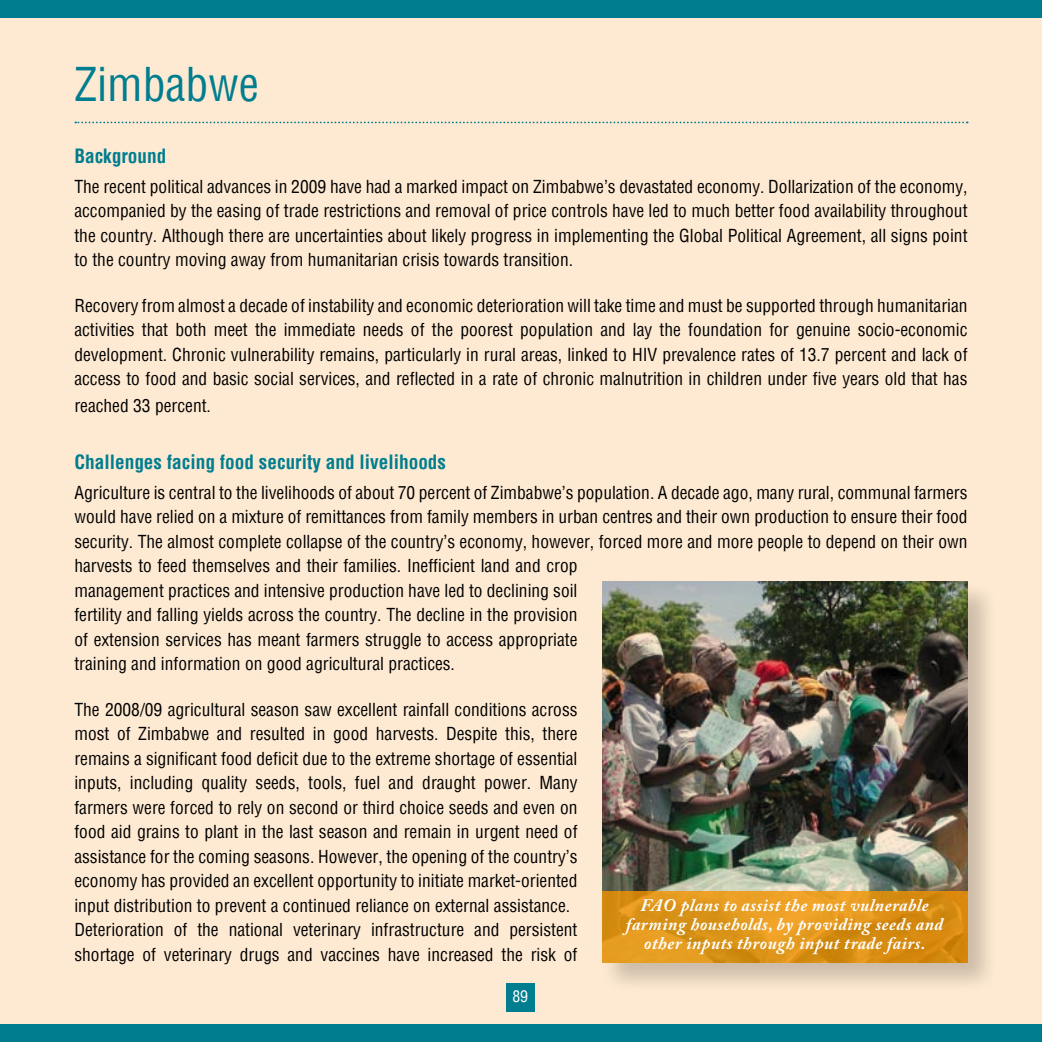
<style>
.page{position:relative;width:1042px;height:1042px;background:#feead2}
.page>*{position:absolute;margin:0;border:0;box-sizing:border-box;transform-origin:0 0}
.t1{font:condensed 45.5px "Helvetica";color:#007d8f}
.t2{font:700 condensed 19.25px "Helvetica";color:#007d8f}
.t3{font:condensed 17.5px/24.5px "Helvetica";color:#000;text-align:justify}
.t4{font:italic 700 17.5px/19.2px "Adobe Caslon Pro";letter-spacing:.03em;color:#fff;text-align:center}
.t5{font:condensed 15.75px "Helvetica";color:#fff}
</style>
<div class="page">
<svg style="left:75px;top:122px;width:892px;height:1px"></svg>
<div style="left:600px;top:580px;width:399px;height:414px;background:#000;opacity:.2"></div>
<img style="left:602px;top:582px;width:365px;height:308px">
<svg style="left:602px;top:890px;width:365px;height:72px;background:#dc931a"></svg>
<div style="left:0;top:0;width:1042px;height:17px;background:#007d8f"></div>
<div style="left:0;top:1024px;width:1042px;height:18px;background:#007d8f"></div>
<div style="left:506px;top:983px;width:28px;height:29px;background:#007d8f"></div>
<h1 class="t1" style="left:74px;top:55px;width:186px">Zimbabwe</h1>
<p class="t2" style="left:74px;top:144px;width:93px">Background</p>
<p class="t3" style="left:74px;top:174px;width:894px">The recent political advances in 2009 have had a marked impact on Zimbabwe’s devastated economy. Dollarization of the economy, accompanied by the easing of trade restrictions and removal of price controls have led to much better food availability throughout the country. Although there are uncertainties about likely progress in implementing the Global Political Agreement, all signs point to the country moving away from humanitarian crisis towards transition.</p>
<p class="t3" style="left:74px;top:293px;width:894px">Recovery from almost a decade of instability and economic deterioration will take time and must be supported through humanitarian activities that both meet the immediate needs of the poorest population and lay the foundation for genuine socio-economic development. Chronic vulnerability remains, particularly in rural areas, linked to HIV prevalence rates of 13.7 percent and lack of access to food and basic social services, and reflected in a rate of chronic malnutrition in children under five years old that has</p>
<p class="t3" style="left:74px;top:393px;width:138px">reached 33 percent.</p>
<p class="t2" style="left:74px;top:449px;width:373px">Challenges facing food security and livelihoods</p>
<p class="t3" style="left:74px;top:480px;width:894px;text-align:left">Agriculture is central to the livelihoods of about 70 percent of Zimbabwe’s population. A decade ago, many rural, communal farmers would have relied on a mixture of remittances from family members in urban centres and their own production to ensure their food security. The almost complete collapse of the country’s economy, however, forced more and more people to depend on their own harvests to feed themselves and their families. Inefficient land and crop<br>management practices and intensive production have led to declining soil<br>fertility and falling yields across the country. The decline in the provision<br>of extension services has meant farmers struggle to access appropriate<br>training and information on good agricultural practices.</p>
<p class="t3" style="left:74px;top:697px;width:505px;text-align:left">The 2008/09 agricultural season saw excellent rainfall conditions across most of Zimbabwe and resulted in good harvests. Despite this, there remains a significant food deficit due to the extreme shortage of essential inputs, including quality seeds, tools, fuel and draught power. Many farmers were forced to rely on second or third choice seeds and even on food aid grains to plant in the last season and remain in urgent need of assistance for the coming seasons. However, the opening of the country’s economy has provided an excellent opportunity to initiate market-oriented input distribution to prevent a continued reliance on external assistance.<br>Deterioration of the national veterinary infrastructure and persistent shortage of veterinary drugs and vaccines have increased the risk of</p>
<p class="t4" style="left:626px;top:895px;width:318px">FAO plans to assist the most vulnerable farming households, by providing seeds and other inputs through input trade fairs.</p>
<p class="t5" style="left:512px;top:986px;width:17px">89</p>
</div>
